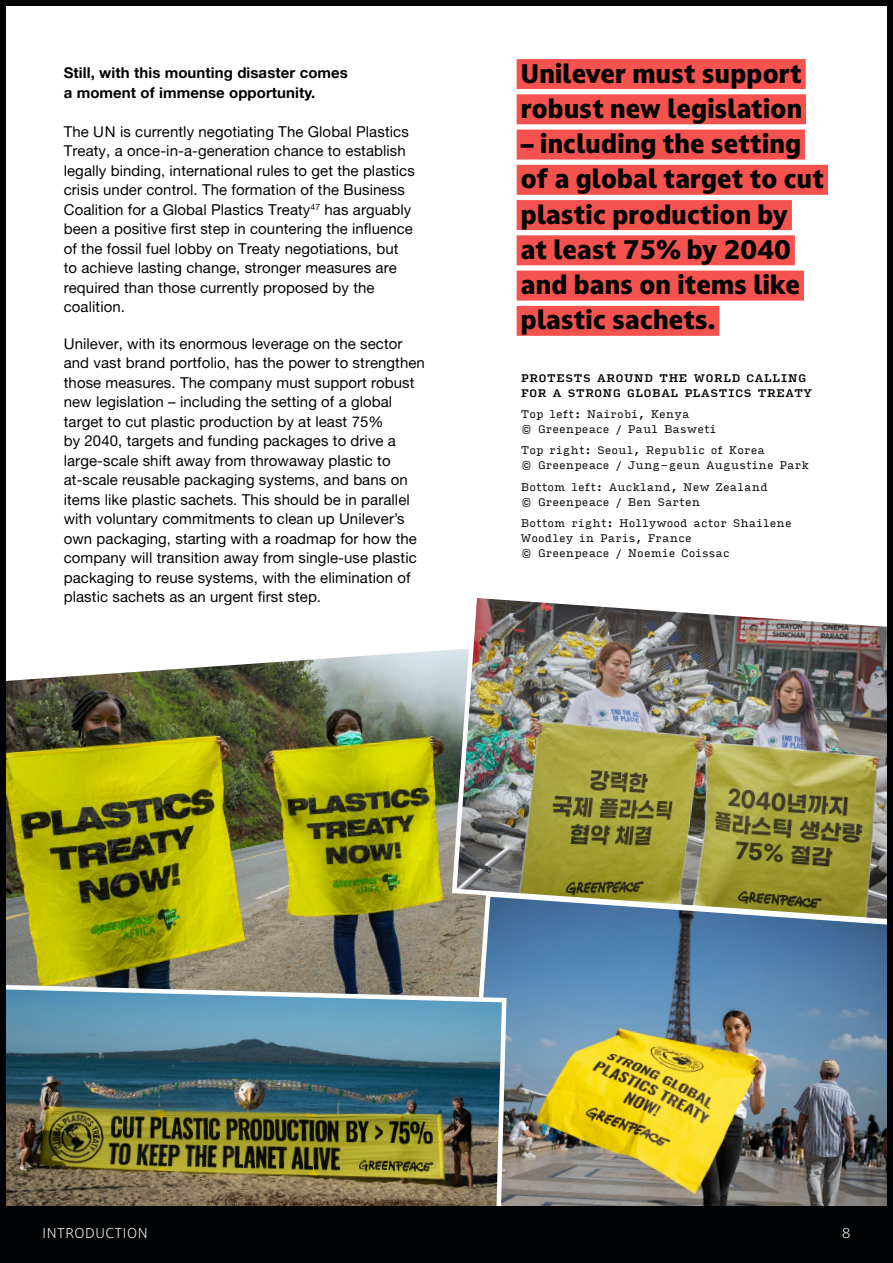
<style>
.page{position:relative;width:893px;height:1263px;background:#fff}
.page>*{position:absolute;margin:0;border:0;box-sizing:border-box;transform-origin:0 0}
.Pull_quote__p{font:25.5px "Darkmode Darkmode Off X Bold";letter-spacing:.01em;color:#010203}
.Body_copy__p{font:15px/19.5px "Alte Haas Grotesk";letter-spacing:.005em;color:#010203}
.Body_copy__p-2{font:15px/19.5px "Alte Haas Grotesk Bold";letter-spacing:.005em;color:#010203}
.t1{font:300 13.5px "Darkmode Darkmode Off";letter-spacing:.04em;color:#fff}
.Caption-black{font:10.5px/15px "Input Serif";color:#000}
.Caption-black-2{font:500 10.5px/15px "Input Serif";color:#000}
</style>
<div class="page">
<img style="left:0;top:0;width:893px;height:1263px">
<p class="Body_copy__p-2" style="left:64px;top:63px;width:286px">Still, with this mounting disaster comes a moment of immense opportunity.</p>
<p class="Body_copy__p" style="left:64px;top:122px;width:353px">The UN is currently negotiating The Global Plastics Treaty, a once-in-a-generation chance to establish legally binding, international rules to get the plastics crisis under control. The formation of the Business Coalition for a Global Plastics Treaty<sup>47</sup> has arguably been a positive first step in countering the influence of the fossil fuel lobby on Treaty negotiations, but to achieve lasting change, stronger measures are required than those currently proposed by the coalition.</p>
<p class="Body_copy__p" style="left:64px;top:334px;width:363px">Unilever, with its enormous leverage on the sector and vast brand portfolio, has the power to strengthen those measures. The company must support robust new legislation – including the setting of a global target to cut plastic production by at least 75%<br>by 2040, targets and funding packages to drive a large-scale shift away from throwaway plastic to at-scale reusable packaging systems, and bans on items like plastic sachets. This should be in parallel with voluntary commitments to clean up Unilever’s own packaging, starting with a roadmap for how the company will transition away from single-use plastic packaging to reuse systems, with the elimination of plastic sachets as an urgent first step.</p>
<p class="Pull_quote__p" style="left:521px;top:56px;width:282px">Unilever must support</p>
<p class="Pull_quote__p" style="left:521px;top:91px;width:283px">robust new legislation</p>
<p class="Pull_quote__p" style="left:521px;top:127px;width:282px">– including the setting</p>
<p class="Pull_quote__p" style="left:521px;top:162px;width:305px">of a global target to cut</p>
<p class="Pull_quote__p" style="left:521px;top:197px;width:268px">plastic production by</p>
<p class="Pull_quote__p" style="left:521px;top:232px;width:271px">at least 75% by 2040</p>
<p class="Pull_quote__p" style="left:521px;top:268px;width:281px">and bans on items like</p>
<p class="Pull_quote__p" style="left:521px;top:303px;width:196px">plastic sachets.</p>
<p class="Caption-black-2" style="left:521px;top:370px;width:293px">PROTESTS AROUND THE WORLD CALLING<br>FOR A STRONG GLOBAL PLASTICS TREATY</p>
<p class="Caption-black" style="left:521px;top:406px;width:197px">Top left: Nairobi, Kenya<br>© Greenpeace / Paul Basweti</p>
<p class="Caption-black" style="left:521px;top:442px;width:290px">Top right: Seoul, Republic of Korea<br>© Greenpeace / Jung-geun Augustine Park</p>
<p class="Caption-black" style="left:521px;top:479px;width:249px">Bottom left: Auckland, New Zealand © Greenpeace / Ben Sarten</p>
<p class="Caption-black" style="left:521px;top:515px;width:272px">Bottom right: Hollywood actor Shailene<br>Woodley in Paris, France<br>© Greenpeace / Noemie Coissac</p>
<p class="t1" style="left:43px;top:1224px;width:107px">I NTRODUCTION</p>
<p class="t1" style="left:842px;top:1224px;width:10px">8</p>
</div>
